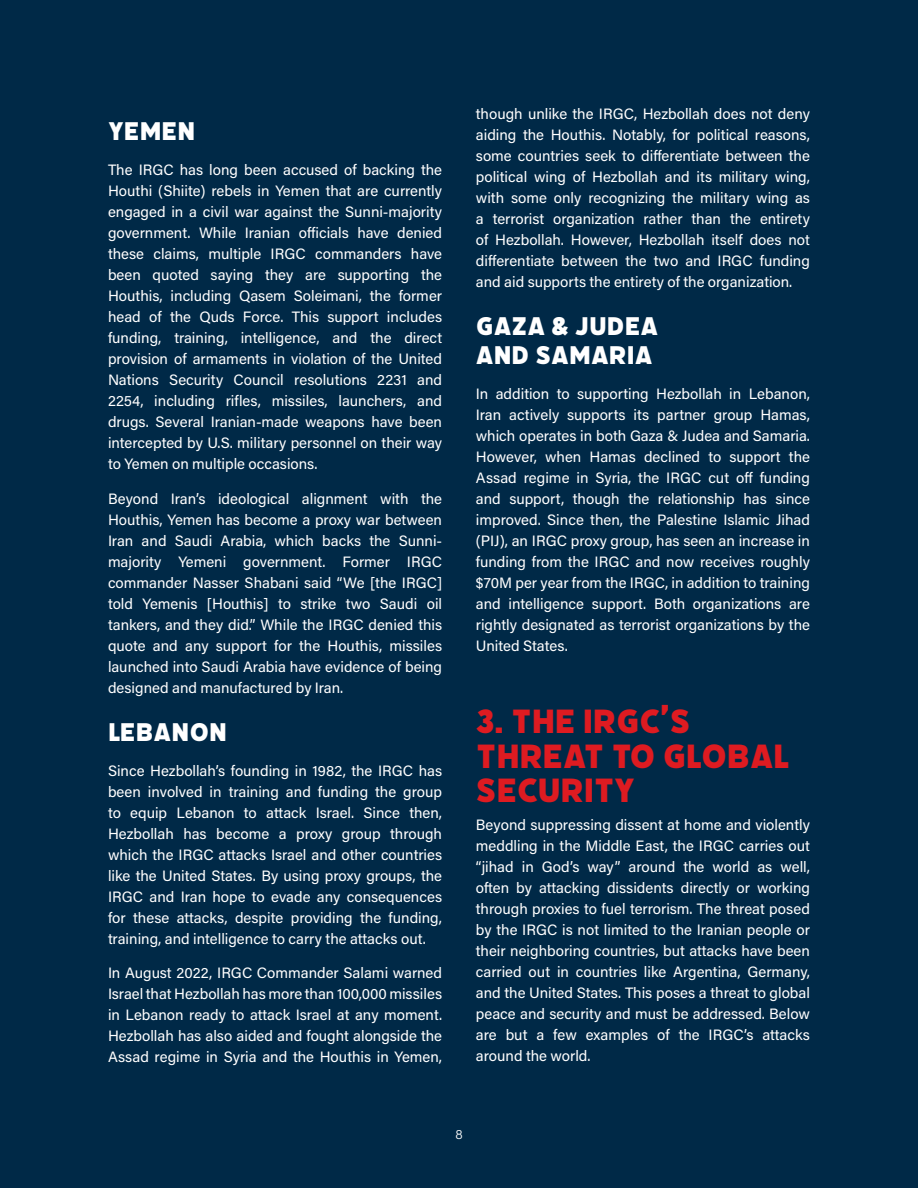
<style>
.page{position:relative;width:918px;height:1188px;background:#002947}
.page>*{position:absolute;margin:0;border:0;box-sizing:border-box;transform-origin:0 0}
.t1{font:37.5px/34.5px "Filicudi Solid";letter-spacing:-.01em;color:#de1b21}
.t2{font:28.5px/28.5px "Filicudi Solid";color:#fff}
.Body_Copy{font:15px/21px "Acumin Pro";color:#fff;text-align:justify}
.t3{font:300 13.5px "Acumin Pro";color:#fff}
</style>
<div class="page">
<p class="t2" style="left:108px;top:117px;width:70px">YEMEN</p>
<p class="Body_Copy" style="left:108px;top:159px;width:336px">The IRGC has long been accused of backing the Houthi (Shiite) rebels in Yemen that are currently engaged in a civil war against the Sunni-majority government. While Iranian officials have denied these claims, multiple IRGC commanders have been quoted saying they are supporting the Houthis, including Qasem Soleimani, the former head of the Quds Force. This support includes funding, training, intelligence, and the direct provision of armaments in violation of the United Nations Security Council resolutions 2231 and 2254, including rifles, missiles, launchers, and drugs. Several Iranian-made weapons have been intercepted by U.S. military personnel on their way to Yemen on multiple occasions.</p>
<p class="Body_Copy" style="left:108px;top:487px;width:336px">Beyond Iran’s ideological alignment with the Houthis, Yemen has become a proxy war between Iran and Saudi Arabia, which backs the Sunni&shy;majority Yemeni government. Former IRGC commander Nasser Shabani said “We [the IRGC] told Yemenis [Houthis] to strike two Saudi oil tankers, and they did.” While the IRGC denied this quote and any support for the Houthis, missiles launched into Saudi Arabia have evidence of being designed and manufactured by Iran.</p>
<p class="t2" style="left:108px;top:718px;width:65px">LEBANON</p>
<p class="Body_Copy" style="left:108px;top:759px;width:336px">Since Hezbollah’s founding in 1982, the IRGC has been involved in training and funding the group to equip Lebanon to attack Israel. Since then, Hezbollah has become a proxy group through which the IRGC attacks Israel and other countries like the United States. By using proxy groups, the IRGC and Iran hope to evade any consequences for these attacks, despite providing the funding, training, and intelligence to carry the attacks out.</p>
<p class="Body_Copy" style="left:108px;top:962px;width:336px">In August 2022, IRGC Commander Salami warned Israel that Hezbollah has more than 100,000 missiles in Lebanon ready to attack Israel at any moment.<br>Hezbollah has also aided and fought alongside the Assad regime in Syria and the Houthis in Yemen,</p>
<p class="Body_Copy" style="left:476px;top:103px;width:336px">though unlike the IRGC, Hezbollah does not deny aiding the Houthis. Notably, for political reasons, some countries seek to differentiate between the political wing of Hezbollah and its military wing, with some only recognizing the military wing as a terrorist organization rather than the entirety of Hezbollah. However, Hezbollah itself does not differentiate between the two and IRGC funding and aid supports the entirety of the organization.</p>
<p class="t2" style="left:476px;top:312px;width:149px">GAZA &amp; JUDEA<br>AND</p>
<p class="t2" style="left:535px;top:341px;width:72px">SAMARIA</p>
<p class="Body_Copy" style="left:476px;top:383px;width:336px">In addition to supporting Hezbollah in Lebanon, Iran actively supports its partner group Hamas, which operates in both Gaza &amp; Judea and Samaria.<br>However, when Hamas declined to support the Assad regime in Syria, the IRGC cut off funding and support, though the relationship has since improved. Since then, the Palestine Islamic Jihad (PIJ), an IRGC proxy group, has seen an increase in funding from the IRGC and now receives roughly $70M per year from the IRGC, in addition to training and intelligence support. Both organizations are rightly designated as terrorist organizations by the United States.</p>
<p class="t1" style="left:476px;top:705px;width:213px">3. THE IRGC’S<br>THREA</p>
<p class="t1" style="left:586px;top:739px;width:204px">T TO GLOBAL</p>
<p class="t1" style="left:476px;top:774px;width:104px">SECURITY</p>
<p class="Body_Copy" style="left:476px;top:814px;width:336px">Beyond suppressing dissent at home and violently meddling in the Middle East, the IRGC carries out “jihad in God’s way” around the world as well, often by attacking dissidents directly or working through proxies to fuel terrorism. The threat posed by the IRGC is not limited to the Iranian people or their neighboring countries, but attacks have been carried out in countries like Argentina, Germany, and the United States. This poses a threat to global peace and security and must be addressed. Below are but a few examples of the IRGC’s attacks around the world.</p>
<p class="t3" style="left:455px;top:1125px;width:9px">8</p>
</div>
